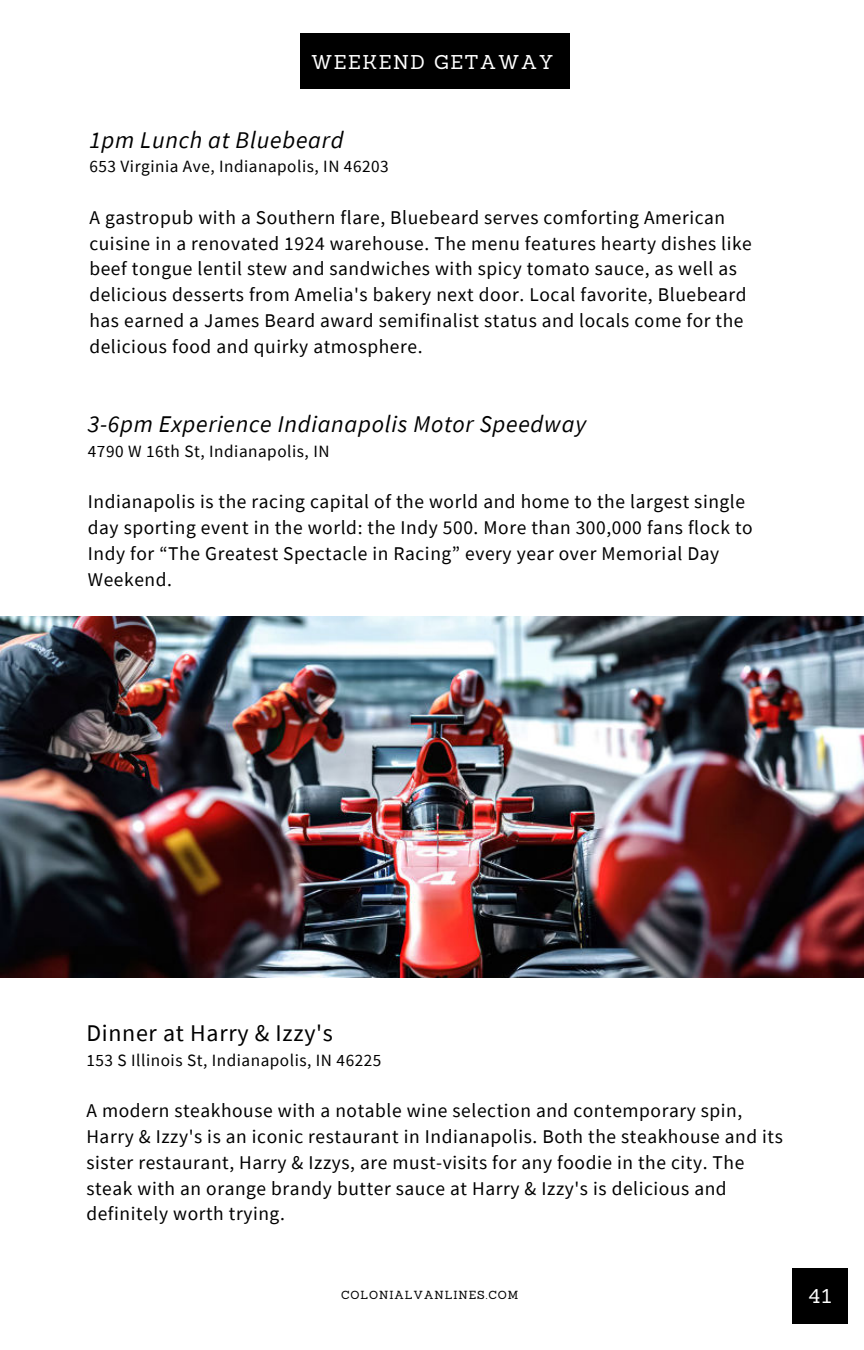
<style>
.page{position:relative;width:864px;height:1350px;background:#fff}
.page>*{position:absolute;margin:0;border:0;box-sizing:border-box;transform-origin:0 0}
.t1{font:italic 23.85px "Source Sans Pro";letter-spacing:.03em;color:#000}
.t2{font:23.85px "Source Sans Pro";letter-spacing:.03em;color:#000}
.t3{font:19.35px/25.9px "Source Sans Pro";letter-spacing:.03em;color:#000}
.t4{font:19.35px "Sanchez";letter-spacing:.08em;color:#fff}
.t5{font:17.1px "Source Sans Pro";letter-spacing:.03em;color:#000}
.t6{font:11.47px "Sanchez";letter-spacing:.08em;color:#000}
</style>
<div class="page">
<div style="left:792px;top:1268px;width:56px;height:56px;background:#000"></div>
<div style="left:300px;top:34px;width:269px;height:55px;background:#000"></div>
<img style="left:0;top:617px;width:864px;height:361px">
<p class="t4" style="left:311px;top:50px;width:244px">WEEKEND GETAWAY</p>
<p class="t1" style="left:89px;top:125px;width:256px">1pm Lunch at Bluebeard</p>
<p class="t5" style="left:89px;top:156px;width:301px">653 Virginia Ave, Indianapolis, IN 46203</p>
<p class="t3" style="left:89px;top:204px;width:664px">A gastropub with a Southern flare, Bluebeard serves comforting American cuisine in a renovated 1924 warehouse. The menu features hearty dishes like beef tongue lentil stew and sandwiches with spicy tomato sauce, as well as delicious desserts from Amelia's bakery next door. Local favorite, Bluebeard has earned a James Beard award semifinalist status and locals come for the delicious food and quirky atmosphere.</p>
<p class="t1" style="left:88px;top:409px;width:500px">3-6pm Experience Indianapolis Motor Speedway</p>
<p class="t5" style="left:88px;top:440px;width:243px">4790 W 16th St, Indianapolis, IN</p>
<p class="t3" style="left:88px;top:489px;width:666px">Indianapolis is the racing capital of the world and home to the largest single day sporting event in the world: the Indy 500. More than 300,000 fans flock to Indy for “The Greatest Spectacle in Racing” every year over Memorial Day Weekend.</p>
<p class="t2" style="left:86px;top:1018px;width:248px">Dinner at Harry &amp; Izzy's</p>
<p class="t5" style="left:86px;top:1049px;width:297px">153 S Illinois St, Indianapolis, IN 46225</p>
<p class="t3" style="left:86px;top:1098px;width:698px">A modern steakhouse with a notable wine selection and contemporary spin, Harry &amp; Izzy's is an iconic restaurant in Indianapolis. Both the steakhouse and its sister restaurant, Harry &amp; Izzys, are must-visits for any foodie in the city. The steak with an orange brandy butter sauce at Harry &amp; Izzy's is delicious and definitely worth trying.</p>
<p class="t6" style="left:341px;top:1287px;width:179px">COLONIALVANLINES.COM</p>
<p class="t4" style="left:809px;top:1283px;width:25px">41</p>
</div>
